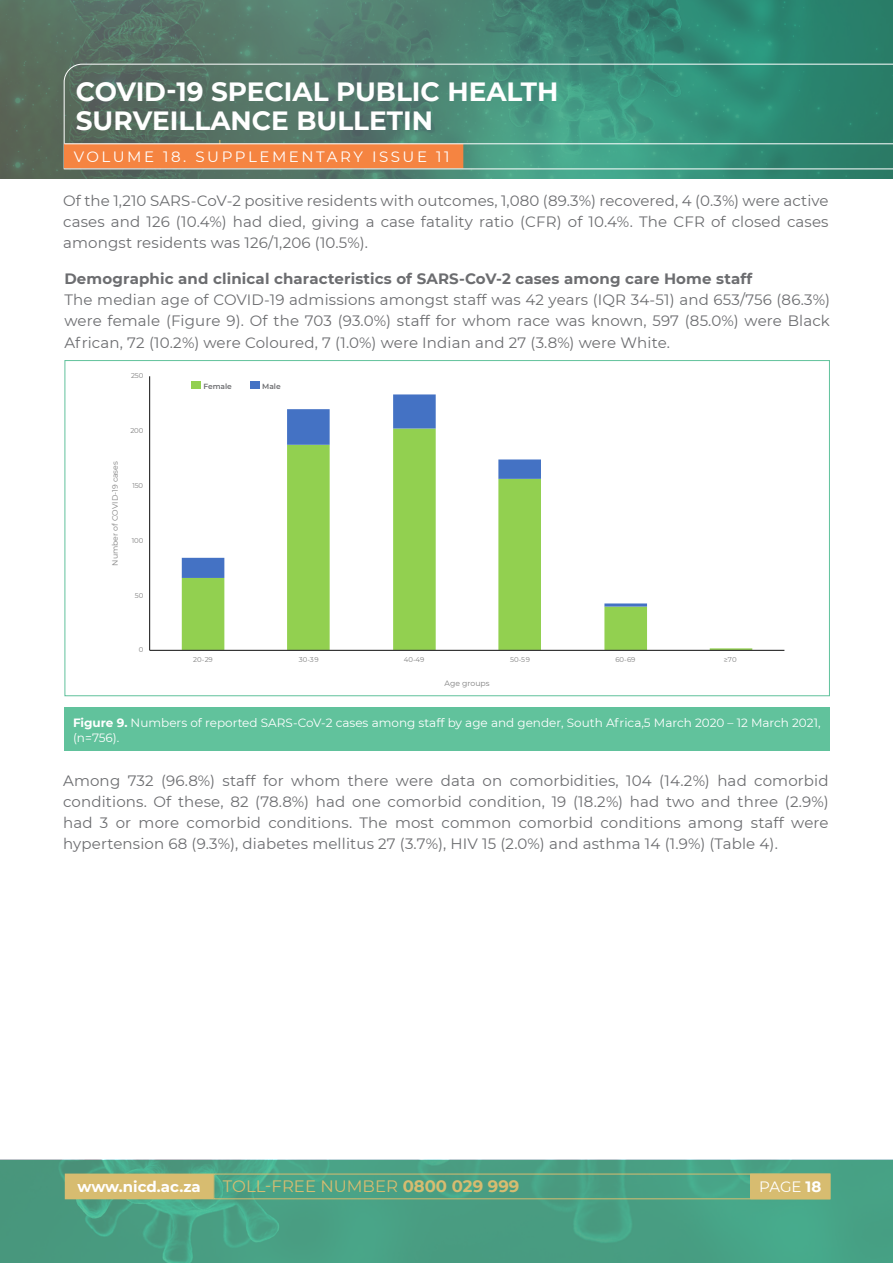
<style>
.page{position:relative;width:893px;height:1263px;background:#fff}
.page>*{position:absolute;margin:0;border:0;box-sizing:border-box;transform-origin:0 0}
.t1{font:700 26.4px/29.1px "Montserrat";color:#fff}
.t2{font:16.5px "Montserrat";color:#d7bc70}
.t3{font:15px/21px "Montserrat";letter-spacing:.01em;color:#6c6d70;text-align:justify}
.t4{font:700 15px "Montserrat";letter-spacing:.01em;color:#6c6d70}
.t5{font:15px "Montserrat";letter-spacing:.17em;color:#fff}
.t6{font:700 15px "Montserrat";color:#fff}
.t7{font:12px/15px "Montserrat";color:#fff}
.t8{font:7.8px "Montserrat";color:#7f7f7f}
.t9{font:600 7.5px "Montserrat";color:#6c6d70}
.t10{font:6.9px "Montserrat";letter-spacing:-.01em;color:#7f7f7f}
.s1{font-weight:700}
</style>
<div class="page">
<svg style="left:0;top:0;width:893px;height:179px;background:#487d6c"></svg>
<svg style="left:0;top:1160px;width:893px;height:103px;background:#49a083"></svg>
<svg style="left:63px;top:63px;width:830px;height:107px;background:#488875"></svg>
<div style="left:65px;top:144px;width:398px;height:24px;background:#f58441"></div>
<div style="left:64px;top:144px;width:399px;height:24px;border:1px solid #f58441"></div>
<div style="left:213px;top:1174px;width:617px;height:25px;border:1px solid #d7bc70"></div>
<div style="left:751px;top:1174px;width:79px;height:25px;background:#d7bc70"></div>
<div style="left:65px;top:1174px;width:148px;height:25px;background:#d7bc70"></div>
<hr style="left:64px;top:169px;width:829px;height:1px;background:#fff">
<hr style="left:64px;top:143px;width:829px;height:1px;background:#fff">
<div style="left:65px;top:360px;width:765px;height:336px;background:#fff;border:1px solid #61c29c"></div>
<div style="left:65px;top:707px;width:765px;height:44px;background:#61c29c"></div>
<svg style="left:182px;top:607px;width:570px;height:43px"></svg>
<svg style="left:182px;top:394px;width:465px;height:213px"></svg>
<hr style="left:149px;top:376px;width:1px;height:274px;background:#0d0d0d">
<hr style="left:150px;top:650px;width:634px;height:1px;background:#0d0d0d">
<div style="left:173px;top:370px;width:124px;height:30px;background:#fff"></div>
<div style="left:191px;top:381px;width:9px;height:8px;background:#92d050"></div>
<div style="left:250px;top:381px;width:9px;height:8px;background:#4472c4"></div>
<h1 class="t1" style="left:76px;top:76px;width:484px">COVID-19 SPECIAL PUBLIC HEALTH<br>SURVEILLANCE BULLETIN</h1>
<p class="t5" style="left:74px;top:146px;width:377px">VOLUME 18. SUPPLEMENTARY ISSUE 11</p>
<p class="t3" style="left:63px;top:190px;width:767px">Of the 1,210 SARS-CoV-2 positive residents with outcomes, 1,080 (89.3%) recovered, 4 (0.3%) were active cases and 126 (10.4%) had died, giving a case fatality ratio (CFR) of 10.4%. The CFR of closed cases amongst residents was 126/1,206 (10.5%).</p>
<p class="t4" style="left:64px;top:268px;width:689px">Demographic and clinical characteristics of SARS-CoV-2 cases among care Home staff</p>
<p class="t3" style="left:64px;top:289px;width:767px">The median age of COVID-19 admissions amongst staff was 42 years (IQR 34-51) and 653/756 (86.3%) were female (Figure 9). Of the 703 (93.0%) staff for whom race was known, 597 (85.0%) were Black African, 72 (10.2%) were Coloured, 7 (1.0%) were Indian and 27 (3.8%) were White.</p>
<p class="t10" style="left:131px;top:371px;width:14px">250</p>
<p class="t8" style="left:110px;top:565px;width:106px;rotate:-90deg">Number of COVID-19 cases</p>
<p class="t10" style="left:130px;top:426px;width:15px">200</p>
<p class="t10" style="left:132px;top:481px;width:12px">150</p>
<p class="t10" style="left:132px;top:536px;width:13px">100</p>
<p class="t10" style="left:135px;top:591px;width:10px">50</p>
<p class="t10" style="left:139px;top:645px;width:6px">0</p>
<p class="t9" style="left:203px;top:381px;width:30px">Female</p>
<p class="t9" style="left:262px;top:381px;width:20px">Male</p>
<p class="t10" style="left:193px;top:654px;width:21px">20-29</p>
<p class="t10" style="left:299px;top:654px;width:21px">30-39</p>
<p class="t10" style="left:404px;top:654px;width:22px">40-49</p>
<p class="t10" style="left:510px;top:654px;width:21px">50-59</p>
<p class="t10" style="left:615px;top:654px;width:21px">60-69</p>
<p class="t10" style="left:724px;top:654px;width:14px">≥70</p>
<p class="t8" style="left:444px;top:677px;width:47px">Age groups</p>
<p class="t7" style="left:73px;top:715px;width:749px"><span class="s1">Figure 9.</span> Numbers of reported SARS-CoV-2 cases among staff by age and gender, South Africa,5 March 2020 – 12 March 2021, (n=756).</p>
<p class="t3" style="left:63px;top:770px;width:767px">Among 732 (96.8%) staff for whom there were data on comorbidities, 104 (14.2%) had comorbid conditions. Of these, 82 (78.8%) had one comorbid condition, 19 (18.2%) had two and three (2.9%) had 3 or more comorbid conditions. The most common comorbid conditions among staff were hypertension 68 (9.3%), diabetes mellitus 27 (3.7%), HIV 15 (2.0%) and asthma 14 (1.9%) (Table 4).</p>
<p class="t6" style="left:78px;top:1176px;width:125px">www.nicd.ac.za</p>
<p class="t2" style="left:223px;top:1175px;width:298px">TOLL-FREE NUMBER <span class="s1">0800 029 999</span></p>
<p class="t5" style="left:759px;top:1176px;width:64px">PAGE <span class="s1">18</span></p>
</div>
